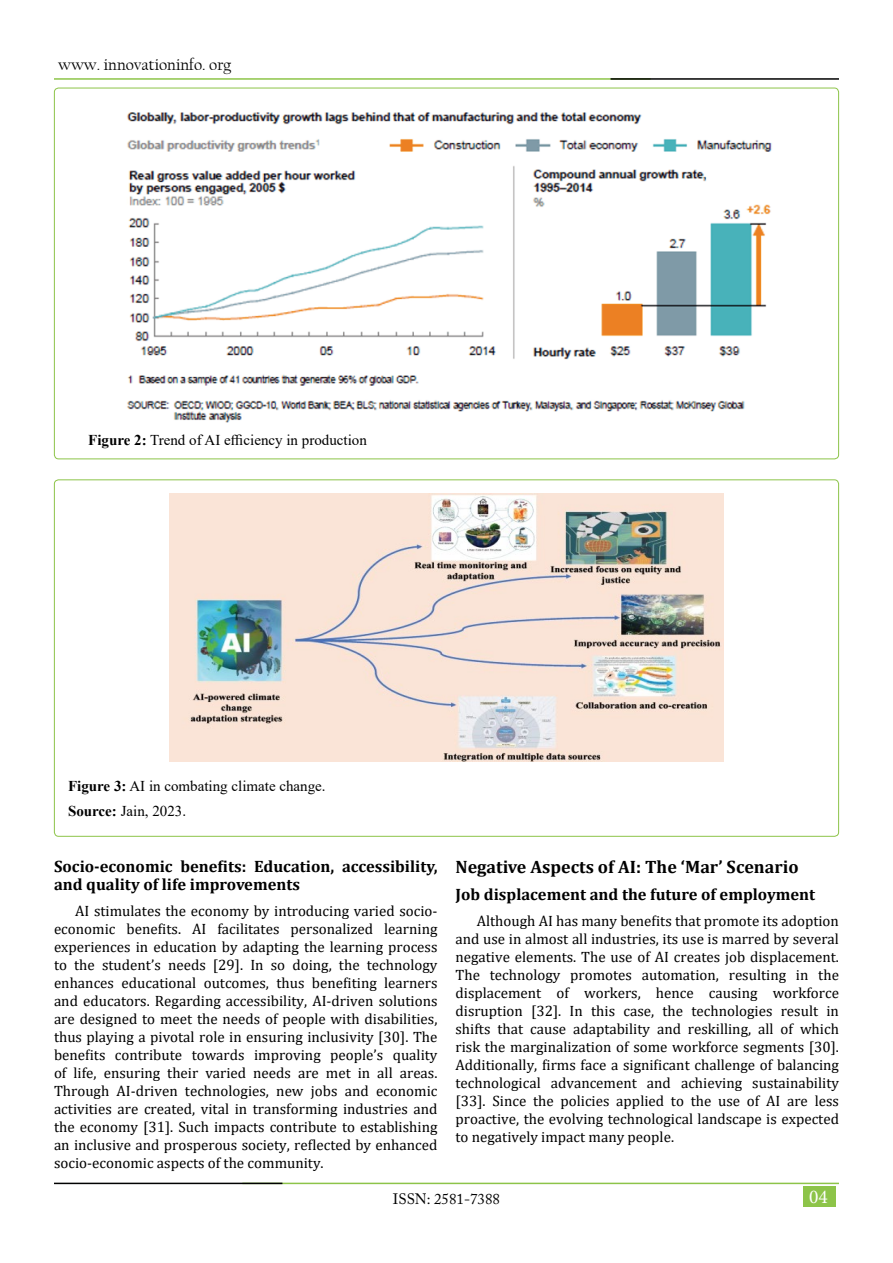
<style>
.page{position:relative;width:893px;height:1263px;background:#fff}
.page>*{position:absolute;margin:0;border:0;box-sizing:border-box;transform-origin:0 0}
.t1{font:19.5px "Minion Pro";color:#fff}
.t2{font:700 18px "Cambria";color:#000}
.t3{font:700 16.5px/18px "Cambria";color:#000}
.t4{font:16.5px "Californian FB";color:#000}
.t5{font:15px/18px "Cambria";color:#000;text-align:justify}
.t6{font:15px/25px "Times New Roman";color:#000}
.t7{font:15px "Adobe Caslon Pro";color:#000}
.s1{font-weight:700}
</style>
<div class="page">
<div style="left:803px;top:1186px;width:33px;height:20px;background:#8dc449"></div>
<hr style="left:54px;top:78px;width:597px;height:2px;background:#8dc449">
<hr style="left:610px;top:78px;width:229px;height:2px;background:#000101">
<hr style="left:242px;top:1183px;width:597px;height:1px;background:#8dc449">
<hr style="left:54px;top:1183px;width:228px;height:1px;background:#000101">
<img style="left:127px;top:112px;width:645px;height:311px">
<img style="left:170px;top:493px;width:553px;height:269px">
<p class="t4" style="left:58px;top:55px;width:174px">www. innovationinfo. org</p>
<p class="t6" style="left:88px;top:427px;width:280px"><span class="s1">Figure 2:</span> Trend of AI efficiency in production</p>
<p class="t6" style="left:68px;top:773px;width:259px"><span class="s1">Figure 3:</span> AI in combating climate change.<br><span class="s1">Source:</span> Jain, 2023.</p>
<p class="t3" style="left:54px;top:857px;width:385px">Socio-economic benefits: Education, accessibility, and quality of life improvements</p>
<p class="t5" style="left:54px;top:902px;width:385px;text-indent:21px">AI stimulates the economy by introducing varied socio&shy;economic benefits. AI facilitates personalized learning experiences in education by adapting the learning process to the student’s needs [29]. In so doing, the technology enhances educational outcomes, thus benefiting learners and educators. Regarding accessibility, AI-driven solutions are designed to meet the needs of people with disabilities, thus playing a pivotal role in ensuring inclusivity [30]. The benefits contribute towards improving people’s quality of life, ensuring their varied needs are met in all areas.<br>Through AI-driven technologies, new jobs and economic activities are created, vital in transforming industries and the economy [31]. Such impacts contribute to establishing an inclusive and prosperous society, reflected by enhanced socio-economic aspects of the community.</p>
<p class="t2" style="left:455px;top:854px;width:345px">Negative Aspects of AI: The ‘Mar’ Scenario</p>
<p class="t3" style="left:455px;top:884px;width:361px">Job displacement and the future of employment</p>
<p class="t5" style="left:455px;top:912px;width:385px;text-indent:21px">Although AI has many benefits that promote its adoption and use in almost all industries, its use is marred by several negative elements. The use of AI creates job displacement.<br>The technology promotes automation, resulting in the displacement of workers, hence causing workforce disruption [32]. In this case, the technologies result in shifts that cause adaptability and reskilling, all of which risk the marginalization of some workforce segments [30].<br>Additionally, firms face a significant challenge of balancing technological advancement and achieving sustainability [33]. Since the policies applied to the use of AI are less proactive, the evolving technological landscape is expected to negatively impact many people.</p>
<p class="t7" style="left:393px;top:1190px;width:109px">ISSN: 2581-7388</p>
<h1 class="t1" style="left:809px;top:1183px;width:20px">04</h1>
</div>
